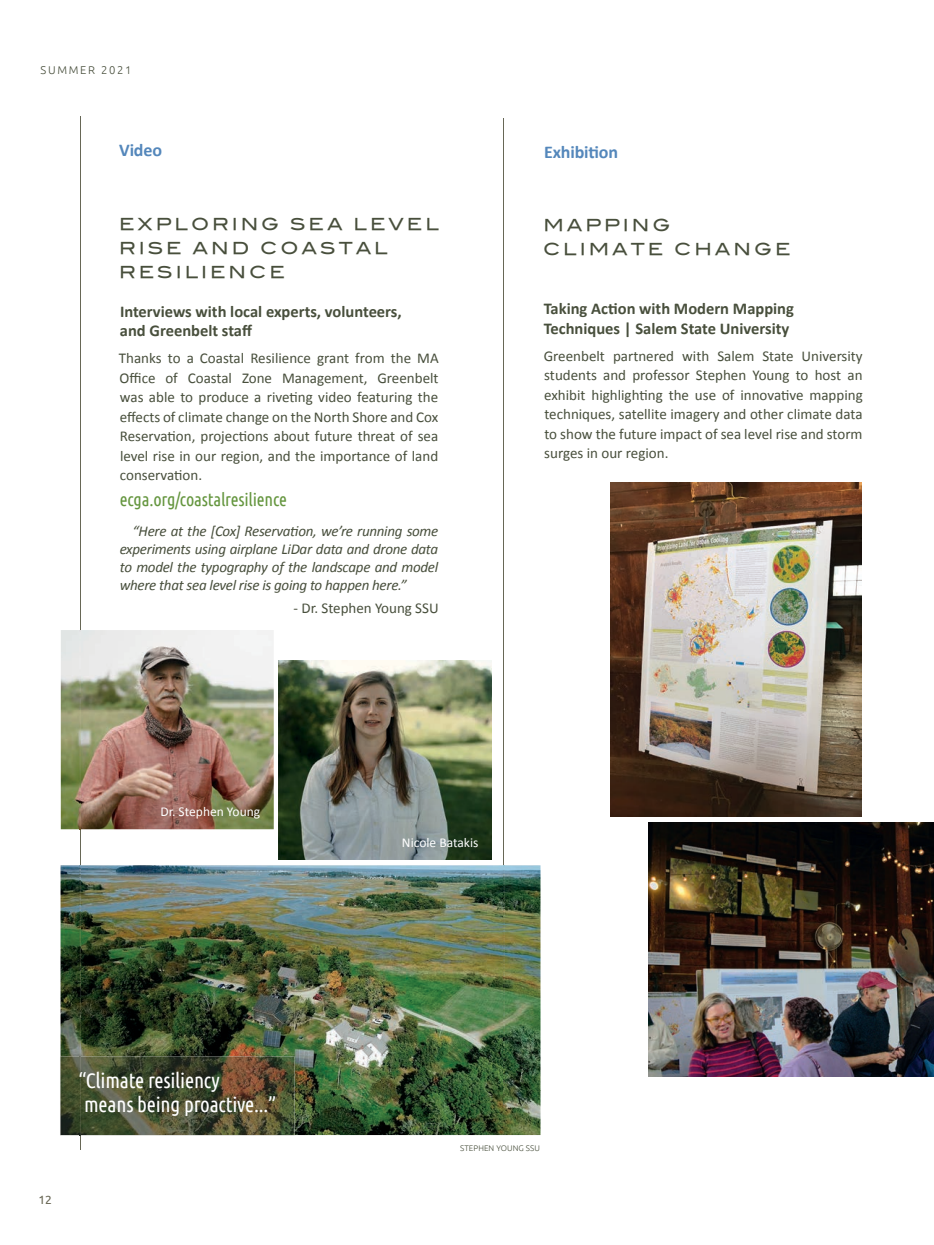
<style>
.page{position:relative;width:934px;height:1245px;background:#fff}
.page>*{position:absolute;margin:0;border:0;box-sizing:border-box;transform-origin:0 0}
.t1{font:21px/24px "Ubuntu Condensed";letter-spacing:-.01em;color:#fff}
.t2{font:18px "Ubuntu Condensed";letter-spacing:-.01em;color:#65963f}
.t3{font:700 18px "Calibri";letter-spacing:-.01em;color:#5487bb}
.t4{font:700 16.5px/19.5px "Calibri";color:#484f3c}
.t5{font:16.5px/24px "Blair Md ITCTT Medium";letter-spacing:.18em;color:#484f3c}
.t6{font:15px/19.5px "Calibri";color:#484f3c;text-align:justify}
.t7{font:italic 15px/18px "Calibri";letter-spacing:-.02em;color:#484f3c;text-align:justify}
.t8{font:13.5px "Calibri";color:#fff}
.t9{font:12px "Ubuntu";color:#686654}
.t10{font:300 11.25px "Ubuntu";letter-spacing:.15em;color:#484f3c}
.t11{font:300 8.1px "Ubuntu";letter-spacing:.01em;color:#484f3c}
</style>
<div class="page">
<img style="left:648px;top:822px;width:285px;height:254px">
<img style="left:610px;top:482px;width:251px;height:334px">
<img style="left:278px;top:660px;width:213px;height:199px">
<hr style="left:80px;top:117px;width:1px;height:1032px;background:#676756">
<img style="left:61px;top:630px;width:213px;height:199px">
<img style="left:80px;top:630px;width:1px;height:199px">
<hr style="left:503px;top:118px;width:1px;height:989px;background:#676756">
<img style="left:60px;top:865px;width:480px;height:224px">
<img style="left:294px;top:1089px;width:246px;height:45px">
<img style="left:80px;top:865px;width:1px;height:191px">
<img style="left:503px;top:865px;width:1px;height:242px">
<img style="left:60px;top:1056px;width:234px;height:78px">
<p class="t10" style="left:40px;top:63px;width:92px">SUMMER 2021</p>
<p class="t3" style="left:119px;top:139px;width:44px">Video</p>
<p class="t5" style="left:119px;top:210px;width:321px">EXPLORING SEA LEVEL<br>RISE AND COASTAL<br>RESILIENCE</p>
<p class="t4" style="left:120px;top:301px;width:283px">Interviews with local experts, volunteers, and Greenbelt staff</p>
<p class="t6" style="left:119px;top:348px;width:321px">Thanks to a Coastal Resilience grant from the MA Office of Coastal Zone Management, Greenbelt was able to produce a riveting video featuring the effects of climate change on the North Shore and Cox Reservation, projections about future threat of sea level rise in our region, and the importance of land conservation.</p>
<p class="t2" style="left:120px;top:488px;width:169px">ecga.org/coastalresilience</p>
<p class="t7" style="left:120px;top:521px;width:320px;text-indent:13px">“Here at the [Cox] Reservation, we’re running some experiments using airplane LiDar data and drone data to model the typography of the landscape and model where that sea level rise is going to happen here.”</p>
<p class="t6" style="left:293px;top:597px;width:146px">- Dr. Stephen Young SSU</p>
<p class="t3" style="left:544px;top:140px;width:75px">Exhibition</p>
<p class="t5" style="left:543px;top:212px;width:249px">MAPPING<br>CLIMATE CHANGE</p>
<p class="t4" style="left:543px;top:299px;width:252px">Taking Action with Modern Mapping<br>Techniques | Salem State University</p>
<p class="t6" style="left:543px;top:346px;width:320px">Greenbelt partnered with Salem State University students and professor Stephen Young to host an exhibit highlighting the use of innovative mapping techniques, satellite imagery and other climate data to show the future impact of sea level rise and storm surges in our region.</p>
<p class="t8" style="left:160px;top:803px;width:101px">Dr. Stephen Young</p>
<p class="t8" style="left:402px;top:833px;width:78px">Nicole Batakis</p>
<h1 class="t1" style="left:79px;top:1067px;width:199px">“Climate resiliency<br>means being proactive...”</h1>
<p class="t9" style="left:38px;top:1192px;width:15px">12</p>
<p class="t11" style="left:460px;top:1142px;width:81px">STEPHEN YOUNG SSU</p>
</div>
